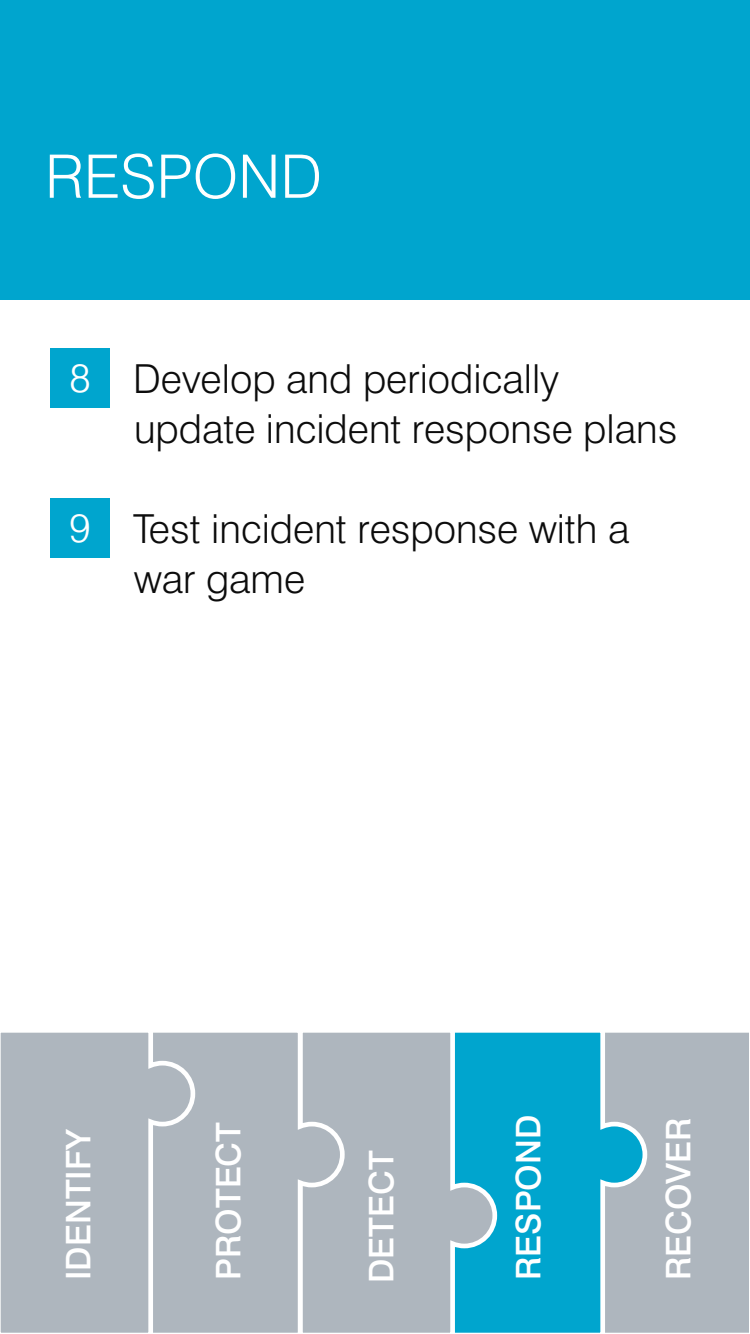
<style>
.page{position:relative;width:750px;height:1334px;background:#fff}
.page>*{position:absolute;margin:0;border:0;box-sizing:border-box;transform-origin:0 0}
.Section{font:300 60px "Swiss 721 BT";color:#fff}
.Text{font:300 40px/50px "Swiss 721 BT";color:#0c0c0c}
.Number{font:300 40px "Swiss 721 BT";color:#fff}
.t1{font:500 34px "Swiss 721 BT";color:#fff}
</style>
<div class="page">
<div style="left:650px;top:1032px;width:99px;height:301px;background:#aeb6be"></div>
<svg style="left:499px;top:1032px;width:151px;height:301px;background:#35accc"></svg>
<svg style="left:347px;top:1032px;width:152px;height:301px;background:#87b4c4"></svg>
<div style="left:198px;top:1032px;width:149px;height:301px;background:#aeb6be"></div>
<div style="left:0;top:1032px;width:198px;height:301px;background:#aeb6be"></div>
<div style="left:50px;top:348px;width:60px;height:60px;background:#00a5ce"></div>
<div style="left:0;top:0;width:750px;height:299px;background:#00a5ce"></div>
<div style="left:50px;top:498px;width:60px;height:60px;background:#00a5ce"></div>
<p class="Section" style="left:45px;top:140px;width:279px">RESPOND</p>
<p class="Number" style="left:69px;top:354px;width:23px">8</p>
<p class="Number" style="left:69px;top:504px;width:23px">9</p>
<p class="Text" style="left:133px;top:353px;width:546px">Develop and periodically update incident response plans</p>
<p class="Text" style="left:133px;top:503px;width:498px">Test incident response with a war game</p>
<p class="t1" style="left:58px;top:1280px;width:153px;rotate:-90deg">IDENTIFY</p>
<p class="t1" style="left:208px;top:1280px;width:159px;rotate:-90deg">PROTECT</p>
<p class="t1" style="left:361px;top:1283px;width:134px;rotate:-90deg">DETECT</p>
<p class="t1" style="left:508px;top:1280px;width:167px;rotate:-90deg">RESPOND</p>
<p class="t1" style="left:658px;top:1280px;width:164px;rotate:-90deg">RECOVER</p>
</div>
